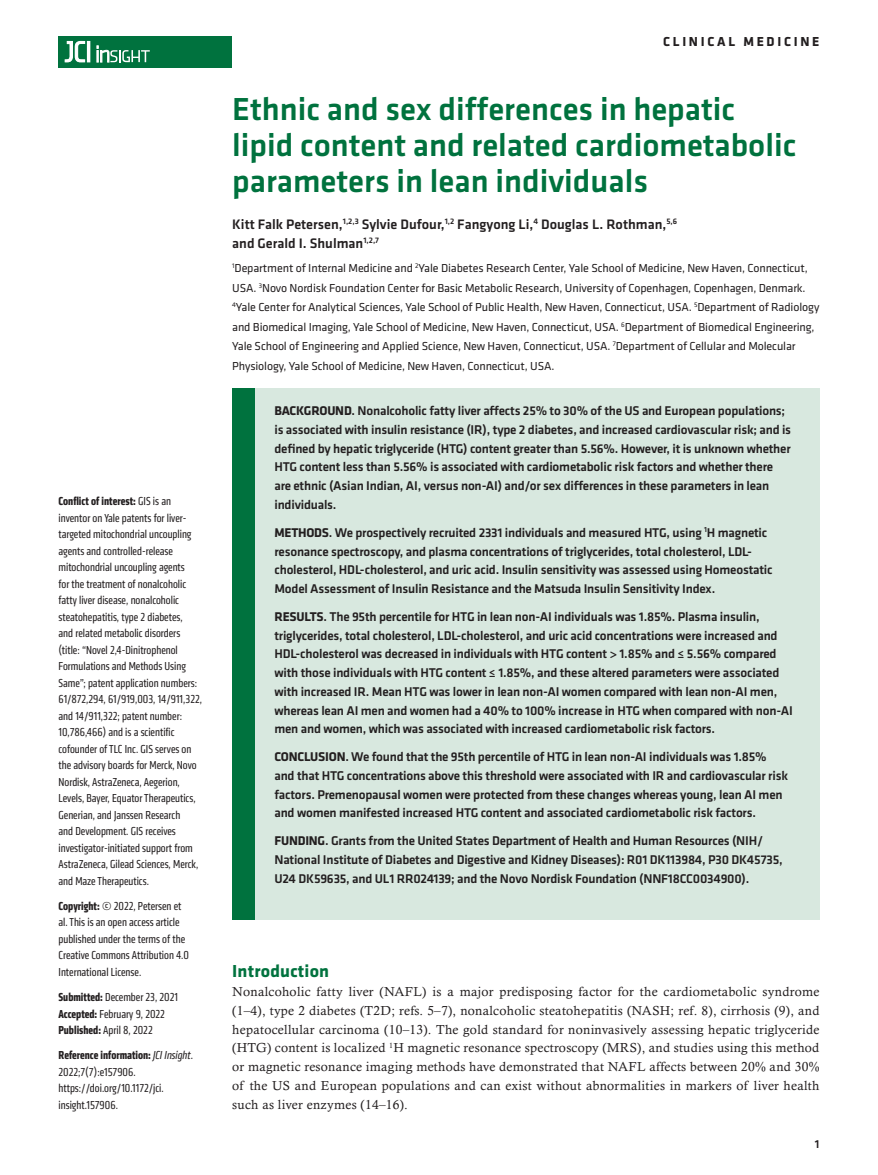
<style>
.page{position:relative;width:878px;height:1175px;background:#fff}
.page>*{position:absolute;margin:0;border:0;box-sizing:border-box;transform-origin:0 0}
.t1{font:500 33px/36px "Klavika Basic";color:#00723e}
.t2{font:700 18px "Klavika";letter-spacing:.01em;color:#00723e}
.t3{font:500 14.25px/19.5px "Klavika Basic";color:#231f20}
.t4{font:700 13.5px "Klavika Basic";letter-spacing:.2em;color:#231f20}
.t5{font:500 13.2px/18.8px "Klavika Basic";letter-spacing:-.015em;color:#231f20}
.t6{font:13.2px/18.8px "Calisto MT Std";letter-spacing:.02em;color:#231f20;text-align:justify}
.t7{font:condensed 12px/16.5px "Klavika";color:#231f20}
.t8{font:12px/19.5px "Klavika";letter-spacing:-.01em;color:#231f20}
.t9{font:500 12px "Klavika Basic";color:#231f20}
.s1{font-weight:700}
.s2{font-style:italic}
</style>
<div class="page">
<div style="left:59px;top:36px;width:173px;height:31px;background:#00723e"></div>
<hr style="left:87px;top:41px;width:3px;height:21px;background:#fff">
<svg style="left:64px;top:41px;width:21px;height:22px"></svg>
<svg style="left:97px;top:46px;width:53px;height:16px"></svg>
<div style="left:232px;top:388px;width:587px;height:532px;background:#d8e8df"></div>
<div style="left:232px;top:388px;width:22px;height:532px;background:#00723e"></div>
<p class="t7" style="left:59px;top:493px;width:145px"><span class="s1">Conflict of interest:</span> GIS is an inventor on Yale patents for liver&shy;targeted mitochondrial uncoupling agents and controlled-release mitochondrial uncoupling agents<br>for the treatment of nonalcoholic fatty liver disease, nonalcoholic steatohepatitis, type 2 diabetes,<br>and related metabolic disorders (title: “Novel 2,4-Dinitrophenol Formulations and Methods Using Same”; patent application numbers:<br>61/872,294, 61/919,003, 14/911,322, and 14/911,322; patent number:<br>10,786,466) and is a scientific cofounder of TLC Inc. GIS serves on the advisory boards for Merck, Novo Nordisk, AstraZeneca, Aegerion, Levels, Bayer, Equator Therapeutics, Generian, and Janssen Research<br>and Development. GIS receives investigator-initiated support from AstraZeneca, Gilead Sciences, Merck, and Maze Therapeutics.</p>
<p class="t7" style="left:59px;top:897px;width:132px"><span class="s1">Copyright:</span> © 2022, Petersen et al. This is an open access article published under the terms of the<br>Creative Commons Attribution 4.0<br>International License.</p>
<p class="t7" style="left:59px;top:988px;width:121px"><span class="s1">Submitted:</span> December 23, 2021<br><span class="s1">Accepted:</span> February 9, 2022<br><span class="s1">Published:</span> April 8, 2022</p>
<p class="t7" style="left:59px;top:1046px;width:136px"><span class="s1">Reference information:</span> <span class="s2">JCI Insight</span>.<br>2022;7(7):e157906. https://doi.org/10.1172/jci. insight.157906.</p>
<p class="t4" style="left:663px;top:32px;width:158px">CLINICAL MEDICINE</p>
<h1 class="t1" style="left:232px;top:91px;width:566px">Ethnic and sex differences in hepatic lipid content and related cardiometabolic parameters in lean individuals</h1>
<p class="t3" style="left:232px;top:214px;width:446px">Kitt Falk Petersen,<sup>1,2,3</sup> Sylvie Dufour,<sup>1,2</sup> Fangyong Li,<sup>4</sup> Douglas L. Rothman,<sup>5,6 </sup>and Gerald I. Shulman<sup>1,2,7</sup></p>
<p class="t8" style="left:232px;top:258px;width:588px"><sup>1</sup>Department of Internal Medicine and <sup>2</sup>Yale Diabetes Research Center, Yale School of Medicine, New Haven, Connecticut, USA. <sup>3</sup>Novo Nordisk Foundation Center for Basic Metabolic Research, University of Copenhagen, Copenhagen, Denmark.<br><sup>4</sup>Yale Center for Analytical Sciences, Yale School of Public Health, New Haven, Connecticut, USA. <sup>5</sup>Department of Radiology and Biomedical Imaging, Yale School of Medicine, New Haven, Connecticut, USA. <sup>6</sup>Department of Biomedical Engineering, Yale School of Engineering and Applied Science, New Haven, Connecticut, USA. <sup>7</sup>Department of Cellular and Molecular Physiology, Yale School of Medicine, New Haven, Connecticut, USA.</p>
<p class="t5" style="left:274px;top:401px;width:518px"><span class="s1">BACKGROUND</span>. Nonalcoholic fatty liver affects 25% to 30% of the US and European populations; is associated with insulin resistance (IR), type 2 diabetes, and increased cardiovascular risk; and is defined by hepatic triglyceride (HTG) content greater than 5.56%. However, it is unknown whether HTG content less than 5.56% is associated with cardiometabolic risk factors and whether there are ethnic (Asian Indian, AI, versus non-AI) and/or sex differences in these parameters in lean individuals.</p>
<p class="t5" style="left:274px;top:522px;width:499px"><span class="s1">METHODS</span>. We prospectively recruited 2331 individuals and measured HTG, using <sup>1</sup>H magnetic resonance spectroscopy, and plasma concentrations of triglycerides, total cholesterol, LDL&shy;cholesterol, HDL-cholesterol, and uric acid. Insulin sensitivity was assessed using Homeostatic Model Assessment of Insulin Resistance and the Matsuda Insulin Sensitivity Index.</p>
<p class="t5" style="left:274px;top:606px;width:520px"><span class="s1">RESULTS</span>. The 95th percentile for HTG in lean non-AI individuals was 1.85%. Plasma insulin, triglycerides, total cholesterol, LDL-cholesterol, and uric acid concentrations were increased and HDL-cholesterol was decreased in individuals with HTG content &gt; 1.85% and ≤ 5.56% compared with those individuals with HTG content ≤ 1.85%, and these altered parameters were associated with increased IR. Mean HTG was lower in lean non-AI women compared with lean non-AI men, whereas lean AI men and women had a 40% to 100% increase in HTG when compared with non-AI men and women, which was associated with increased cardiometabolic risk factors.</p>
<p class="t5" style="left:274px;top:747px;width:515px"><span class="s1">CONCLUSION</span>. We found that the 95th percentile of HTG in lean non-AI individuals was 1.85% and that HTG concentrations above this threshold were associated with IR and cardiovascular risk factors. Premenopausal women were protected from these changes whereas young, lean AI men and women manifested increased HTG content and associated cardiometabolic risk factors.</p>
<p class="t5" style="left:274px;top:831px;width:509px"><span class="s1">FUNDING</span>. Grants from the United States Department of Health and Human Resources (NIH/<br>National Institute of Diabetes and Digestive and Kidney Diseases): R01 DK113984, P30 DK45735,<br>U24 DK59635, and UL1 RR024139; and the Novo Nordisk Foundation (NNF18CC0034900).</p>
<h2 class="t2" style="left:232px;top:958px;width:98px">Introduction</h2>
<p class="t6" style="left:232px;top:982px;width:588px">Nonalcoholic fatty liver (NAFL) is a major predisposing factor for the cardiometabolic syndrome (1–4), type 2 diabetes (T2D; refs. 5–7), nonalcoholic steatohepatitis (NASH; ref. 8), cirrhosis (9), and hepatocellular carcinoma (10–13). The gold standard for noninvasively assessing hepatic triglyceride (HTG) content is localized <sup>1</sup>H magnetic resonance spectroscopy (MRS), and studies using this method or magnetic resonance imaging methods have demonstrated that NAFL affects between 20% and 30% of the US and European populations and can exist without abnormalities in markers of liver health such as liver enzymes (14–16).</p>
<p class="t9" style="left:814px;top:1135px;width:6px">1</p>
</div>
